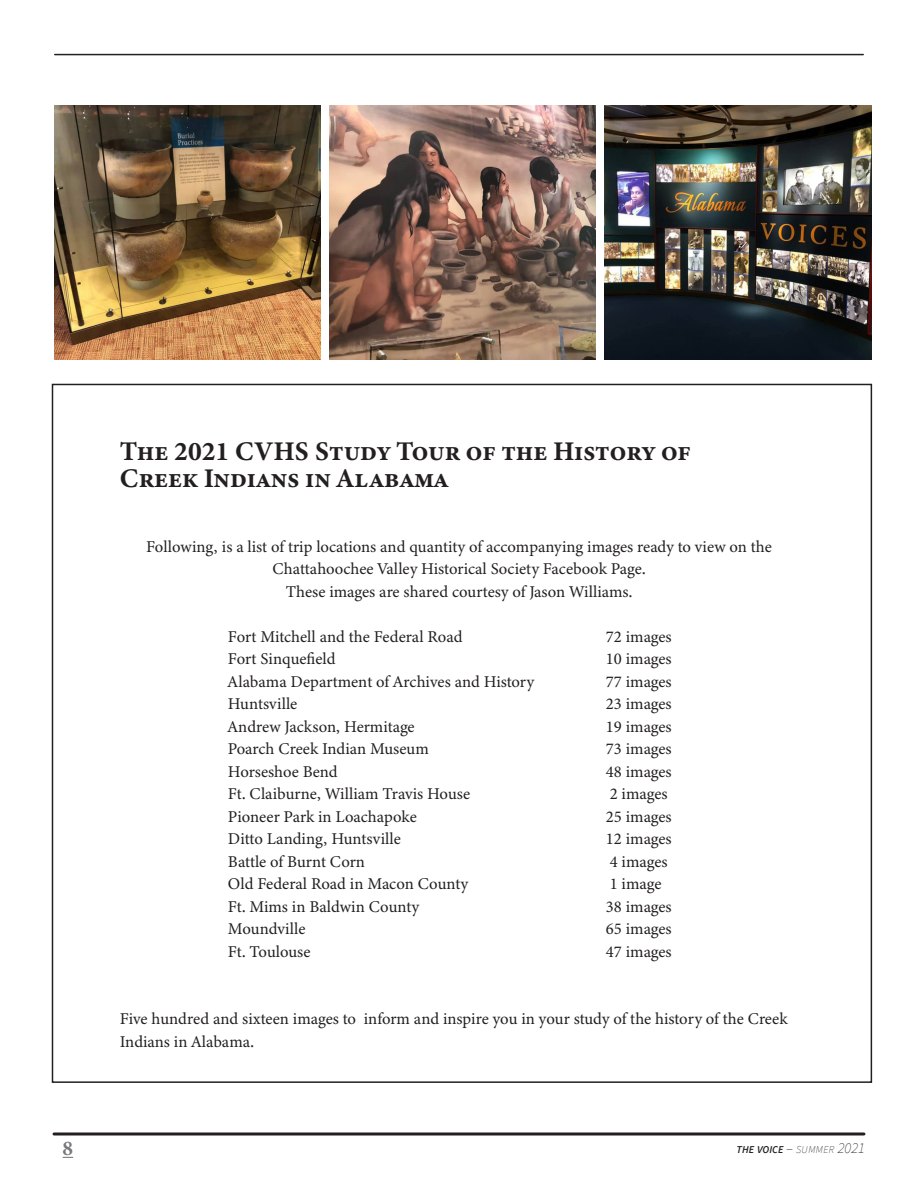
<style>
.page{position:relative;width:918px;height:1188px;background:#fff}
.page>*{position:absolute;margin:0;border:0;box-sizing:border-box;transform-origin:0 0}
.t1{font:27px/27px "Minion Variable Concept";color:#231f20}
.t2{font:700 21px "Minion Pro";color:#76787b}
.Footnote{font:16.5px/22.5px "Minion Variable Concept";color:#231f20;text-align:center}
.t3{font:italic 600 10.5px "Source Sans Pro";color:#231f20}
.s1{font-weight:200;font-size:15px}
.s2{font-weight:200}
</style>
<div class="page">
<svg style="left:54px;top:1132px;width:810px;height:4px;background:#595657"></svg>
<hr style="left:55px;top:54px;width:808px;height:1px;background:#231f20">
<img style="left:54px;top:106px;width:266px;height:254px">
<img style="left:329px;top:106px;width:267px;height:254px">
<img style="left:605px;top:106px;width:266px;height:254px">
<p class="t1" style="left:120px;top:437px;width:572px">The 2021 CVHS Study Tour of the History of<br>Creek Indians in Alabama</p>
<p class="Footnote" style="left:146px;top:535px;width:627px">Following, is a list of trip locations and quantity of accompanying images ready to view on the<br>Chattahoochee Valley Historical Society Facebook Page.<br>These images are shared courtesy of Jason Williams.</p>
<p class="Footnote" style="left:228px;top:625px;width:236px">Fort Mitchell and the Federal Road</p>
<p class="Footnote" style="left:606px;top:625px;width:67px">72 images</p>
<p class="Footnote" style="left:228px;top:648px;width:109px">Fort Sinquefield</p>
<p class="Footnote" style="left:606px;top:648px;width:67px">10 images</p>
<p class="Footnote" style="left:228px;top:670px;width:308px">Alabama Department of Archives and History</p>
<p class="Footnote" style="left:606px;top:670px;width:67px">77 images</p>
<p class="Footnote" style="left:228px;top:693px;width:71px">Huntsville</p>
<p class="Footnote" style="left:606px;top:693px;width:67px">23 images</p>
<p class="Footnote" style="left:228px;top:715px;width:188px">Andrew Jackson, Hermitage</p>
<p class="Footnote" style="left:606px;top:715px;width:67px">19 images</p>
<p class="Footnote" style="left:228px;top:738px;width:203px">Poarch Creek Indian Museum</p>
<p class="Footnote" style="left:606px;top:738px;width:67px">73 images</p>
<p class="Footnote" style="left:228px;top:760px;width:111px">Horseshoe Bend</p>
<p class="Footnote" style="left:606px;top:760px;width:67px">48 images</p>
<p class="Footnote" style="left:228px;top:783px;width:244px">Ft. Claiburne, William Travis House</p>
<p class="Footnote" style="left:610px;top:783px;width:59px">2 images</p>
<p class="Footnote" style="left:228px;top:805px;width:191px">Pioneer Park in Loachapoke</p>
<p class="Footnote" style="left:606px;top:805px;width:67px">25 images</p>
<p class="Footnote" style="left:228px;top:828px;width:175px">Ditto Landing, Huntsville</p>
<p class="Footnote" style="left:606px;top:828px;width:67px">12 images</p>
<p class="Footnote" style="left:228px;top:850px;width:139px">Battle of Burnt Corn</p>
<p class="Footnote" style="left:610px;top:850px;width:59px">4 images</p>
<p class="Footnote" style="left:228px;top:873px;width:242px">Old Federal Road in Macon County</p>
<p class="Footnote" style="left:610px;top:873px;width:53px">1 image</p>
<p class="Footnote" style="left:228px;top:895px;width:193px">Ft. Mims in Baldwin County</p>
<p class="Footnote" style="left:606px;top:895px;width:67px">38 images</p>
<p class="Footnote" style="left:228px;top:918px;width:79px">Moundville</p>
<p class="Footnote" style="left:606px;top:918px;width:67px">65 images</p>
<p class="Footnote" style="left:228px;top:940px;width:84px">Ft. Toulouse</p>
<p class="Footnote" style="left:606px;top:940px;width:67px">47 images</p>
<p class="Footnote" style="left:120px;top:1008px;width:669px;text-align:left">Five hundred and sixteen images to inform and inspire you in your study of the history of the Creek<br>Indians in Alabama.</p>
<p class="t2" style="left:63px;top:1134px;width:12px">8</p>
<p class="t3" style="left:737px;top:1143px;width:130px">THE VOICE <span class="s1">–</span> <span class="s2">SUMMER</span> <span class="s1">2021</span></p>
</div>
